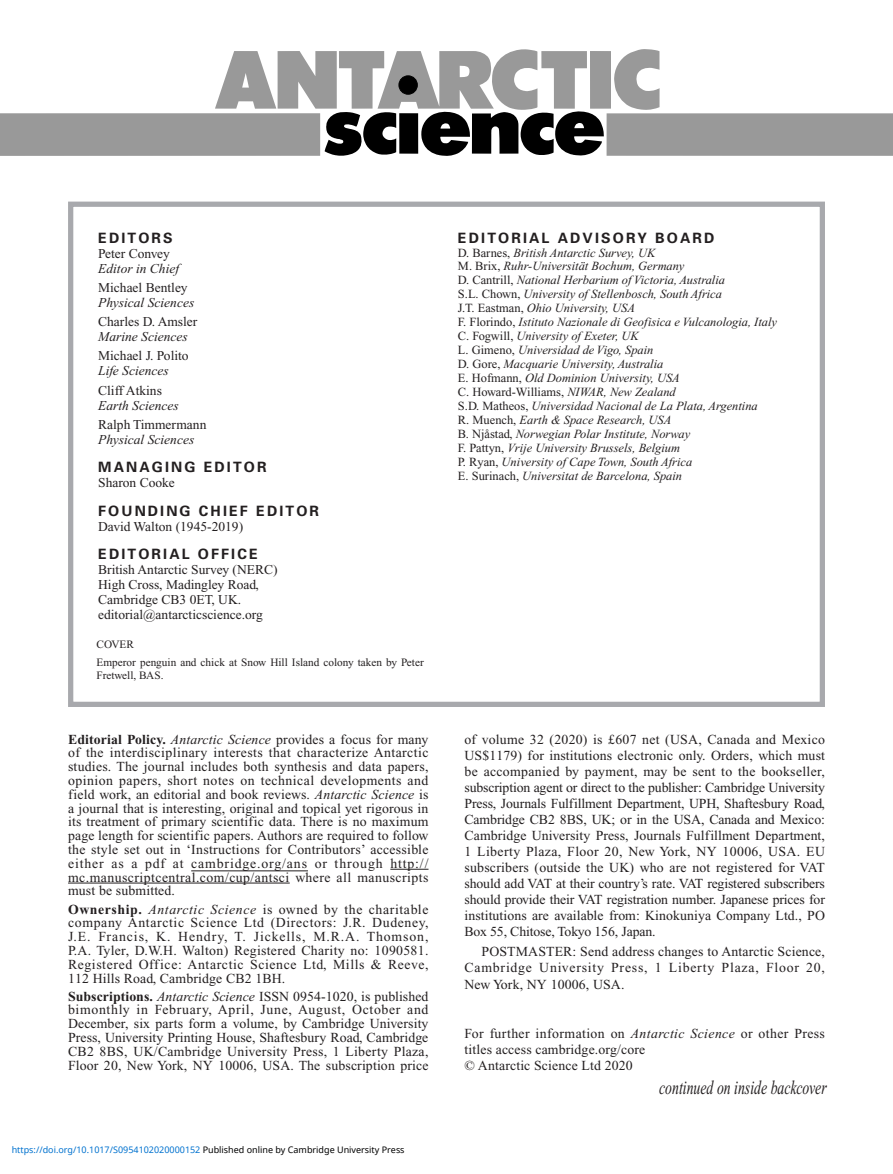
<style>
.page{position:relative;width:893px;height:1174px;background:#fff}
.page>*{position:absolute;margin:0;border:0;box-sizing:border-box;transform-origin:0 0}
.t1{font:italic 19.65px "Times New Roman";color:#231f20;scale:.7 1}
.t2{font:700 14.25px "Univers";letter-spacing:.15em;color:#231f20}
.t3{font:13.8px/13.8px "Times New Roman";letter-spacing:.01em;color:#231f20;text-align:justify}
.t4{font:13.5px/15px "Times New Roman";color:#231f20}
.t5{font:italic 13.5px/15px "Times New Roman";color:#231f20}
.t6{font:italic 12.45px/14px "Times New Roman";color:#231f20}
.t7{font:11.25px/17.7px "Times New Roman";color:#231f20}
.t8{font:9px "Noto Sans";color:#0172cf}
.s1{font-style:normal}
.s2{font-style:italic}
.s3{font-weight:700}
.s4{color:#000}
</style>
<div class="page">
<div style="left:68px;top:202px;width:757px;height:505px;border:5px solid #a8a9ad"></div>
<svg style="left:614px;top:49px;width:46px;height:61px"></svg>
<div style="left:590px;top:51px;width:21px;height:58px;background:#999"></div>
<div style="left:0;top:113px;width:320px;height:43px;background:#999"></div>
<svg style="left:215px;top:49px;width:389px;height:107px"></svg>
<div style="left:607px;top:113px;width:286px;height:43px;background:#999"></div>
<hr style="left:191px;top:870px;width:117px;height:1px;background:#231f20">
<hr style="left:390px;top:869px;width:38px;height:1px;background:#231f20">
<hr style="left:68px;top:882px;width:222px;height:1px;background:#231f20">
<p class="t2" style="left:98px;top:232px;width:76px">EDITORS</p>
<p class="t5" style="left:98px;top:247px;width:83px"><span class="s1">Peter Convey<br></span>Editor in Chief</p>
<p class="t5" style="left:98px;top:281px;width:98px"><span class="s1">Michael Bentley<br></span>Physical Sciences</p>
<p class="t4" style="left:98px;top:315px;width:101px">Charles D. Amsler<br><span class="s2">Marine Sciences</span></p>
<p class="t4" style="left:98px;top:349px;width:92px">Michael J. Polito<br><span class="s2">Life Sciences</span></p>
<p class="t5" style="left:98px;top:384px;width:82px"><span class="s1">Cliff Atkins<br></span>Earth Sciences</p>
<p class="t5" style="left:98px;top:418px;width:110px"><span class="s1">Ralph Timmermann<br></span>Physical Sciences</p>
<p class="t2" style="left:98px;top:462px;width:170px">MANAGING EDITOR</p>
<p class="t4" style="left:98px;top:476px;width:78px">Sharon Cooke</p>
<p class="t2" style="left:98px;top:505px;width:222px">FOUNDING CHIEF EDITOR</p>
<p class="t4" style="left:98px;top:520px;width:147px">David Walton (1945-2019)</p>
<p class="t2" style="left:98px;top:549px;width:161px">EDITORIAL OFFICE</p>
<p class="t4" style="left:98px;top:563px;width:181px">British Antarctic Survey (NERC)<br>High Cross, Madingley Road,<br>Cambridge CB3 0ET, UK. editorial@antarcticscience.org</p>
<p class="t7" style="left:97px;top:636px;width:329px">COVER<br>Emperor penguin and chick at Snow Hill Island colony taken by Peter</p>
<p class="t7" style="left:97px;top:668px;width:68px">Fretwell, BAS.</p>
<p class="t3" style="left:68px;top:733px;width:362px"><span class="s3">Editorial Policy.</span> <span class="s2">Antarctic Science</span> provides a focus for many of the interdisciplinary interests that characterize Antarctic studies. The journal includes both synthesis and data papers, opinion papers, short notes on technical developments and field work, an editorial and book reviews. <span class="s2">Antarctic Science</span> is a journal that is interesting, original and topical yet rigorous in its treatment of primary scientific data. There is no maximum page length for scientific papers. Authors are required to follow the style set out in ‘Instructions for Contributors’ accessible either as a pdf at cambridge.org/ans or through http:// mc.manuscriptcentral.com/cup/antsci where all manuscripts must be submitted.</p>
<p class="t3" style="left:68px;top:903px;width:362px"><span class="s3">Ownership.</span> <span class="s2">Antarctic Science</span> is owned by the charitable company Antarctic Science Ltd (Directors: J.R. Dudeney, J.E. Francis, K. Hendry, T. Jickells, M.R.A. Thomson, P.A. Tyler, D.W.H. Walton) Registered Charity no: 1090581.<br>Registered Office: Antarctic Science Ltd, Mills &amp; Reeve, 112 Hills Road, Cambridge CB2 1BH.</p>
<p class="t3" style="left:68px;top:990px;width:362px"><span class="s3">Subscriptions.</span> <span class="s2">Antarctic Science</span> ISSN 0954-1020, is published bimonthly in February, April, June, August, October and December, six parts form a volume, by Cambridge University Press, University Printing House, Shaftesbury Road, Cambridge CB2 8BS, UK/Cambridge University Press, 1 Liberty Plaza, Floor 20, New York, NY 10006, USA. The subscription price</p>
<p class="t8" style="left:12px;top:1143px;width:394px">https://doi.org/10.1017/S0954102020000152 <span class="s4">Published online by Cambridge University Press</span></p>
<p class="t2" style="left:458px;top:232px;width:258px">EDITORIAL ADVISORY BOARD</p>
<p class="t6" style="left:458px;top:246px;width:320px"><span class="s1">D. Barnes,</span> British Antarctic Survey, UK<br><span class="s1">M. Brix,</span> Ruhr-Universität Bochum, Germany<br><span class="s1">D. Cantrill,</span> National Herbarium of Victoria, Australia<br><span class="s1">S.L. Chown,</span> University of Stellenbosch, South Africa<br><span class="s1">J.T. Eastman,</span> Ohio University, USA<br><span class="s1">F. Florindo,</span> Istituto Nazionale di Geofisica e Vulcanologia, Italy <span class="s1">C. Fogwill,</span> University of Exeter, UK<br><span class="s1">L. Gimeno,</span> Universidad de Vigo, Spain<br><span class="s1">D. Gore,</span> Macquarie University, Australia<br><span class="s1">E. Hofmann,</span> Old Dominion University, USA<br><span class="s1">C. Howard-Williams,</span> NIWAR, New Zealand<br><span class="s1">S.D. Matheos,</span> Universidad Nacional de La Plata, Argentina<br><span class="s1">R. Muench,</span> Earth &amp; Space Research, USA<br><span class="s1">B. Njåstad,</span> Norwegian Polar Institute, Norway<br><span class="s1">F. Pattyn,</span> Vrije University Brussels, Belgium<br><span class="s1">P. Ryan,</span> University of Cape Town, South Africa<br><span class="s1">E. Surinach,</span> Universitat de Barcelona, Spain</p>
<p class="t3" style="left:464px;top:732px;width:362px;line-height:16px">of volume 32 (2020) is £607 net (USA, Canada and Mexico US$1179) for institutions electronic only. Orders, which must be accompanied by payment, may be sent to the bookseller, subscription agent or direct to the publisher: Cambridge University Press, Journals Fulfillment Department, UPH, Shaftesbury Road, Cambridge CB2 8BS, UK; or in the USA, Canada and Mexico:<br>Cambridge University Press, Journals Fulfillment Department, 1 Liberty Plaza, Floor 20, New York, NY 10006, USA. EU subscribers (outside the UK) who are not registered for VAT should add VAT at their country’s rate. VAT registered subscribers should provide their VAT registration number. Japanese prices for institutions are available from: Kinokuniya Company Ltd., PO Box 55, Chitose, Tokyo 156, Japan.</p>
<p class="t3" style="left:464px;top:945px;width:362px;line-height:16px;text-indent:17px">POSTMASTER: Send address changes to Antarctic Science, Cambridge University Press, 1 Liberty Plaza, Floor 20, New York, NY 10006, USA.</p>
<p class="t3" style="left:464px;top:1026px;width:362px;line-height:16px;text-align:left">For further information on <span class="s2">Antarctic Science</span> or other Press titles access cambridge.org/core<br>© Antarctic Science Ltd 2020</p>
<p class="t1" style="left:659px;top:1080px;width:241px">continued on inside backcover</p>
</div>
